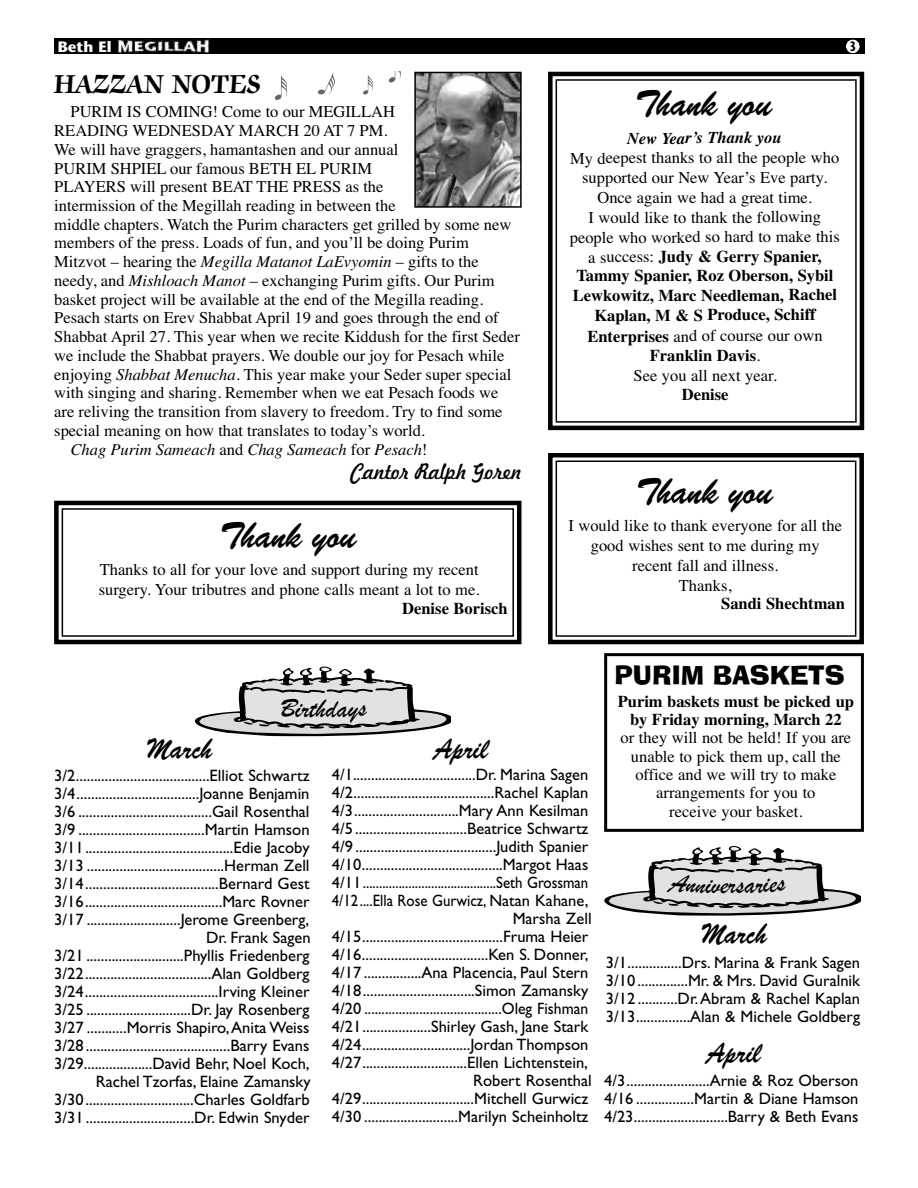
<style>
.page{position:relative;width:918px;height:1188px;background:#fff}
.page>*{position:absolute;margin:0;border:0;box-sizing:border-box;transform-origin:0 0}
.t1{font:36px "Brush Script BT";color:#000}
.t2{font:700 30px "Zapf Chancery";color:#000;scale:.9 1}
.t3{font:28.5px "Brush Script BT";color:#000;scale:.95 1}
.t4{font:27px "Brush Script";color:#000}
.t5{font:25.5px "Ad Lib BT";color:#000}
.t6{font:21px "Freehand 521 BT Regular C";letter-spacing:.005em;color:#000;scale:.95 1}
.t7{font:16.5px/18px "Gill Sans";color:#000;text-align:right}
.t8{font:16.5px/19.8px "Times";color:#000;text-align:center}
.t9{font:700 16.5px/18.3px "Times";color:#000;text-align:center}
.t10{font:italic 16.5px "Times";color:#000}
.t11{font:italic 700 16.5px "Times";color:#000}
.t12{font:700 15px "Stone Sans";color:#fff}
.t13{font:700 13.5px "Stone Sans";color:#000;scale:.7 1}
.s1{font-style:italic}
.s2{font-style:normal}
.s3{font-weight:700}
</style>
<div class="page">
<div style="left:54px;top:39px;width:810px;height:15px;background:#000"></div>
<img style="left:117px;top:40px;width:93px;height:13px">
<div style="left:846px;top:39px;width:14px;height:14px;background:#fff;border-radius:50%"></div>
<div style="left:845px;top:39px;width:16px;height:15px;border:2px solid #000;border-radius:50%"></div>
<img style="left:417px;top:75px;width:102px;height:130px">
<div style="left:414px;top:72px;width:108px;height:136px;border:2px solid #000"></div>
<svg style="left:275px;top:75px;width:13px;height:25px"></svg>
<svg style="left:388px;top:72px;width:13px;height:11px"></svg>
<svg style="left:318px;top:73px;width:17px;height:21px"></svg>
<svg style="left:363px;top:75px;width:10px;height:20px"></svg>
<div style="left:54px;top:501px;width:467px;height:143px;border:4px solid #000"></div>
<div style="left:62px;top:508px;width:452px;height:129px;border:2px solid #000"></div>
<div style="left:548px;top:453px;width:316px;height:191px;border:4px solid #000"></div>
<div style="left:556px;top:460px;width:300px;height:177px;border:2px solid #000"></div>
<div style="left:548px;top:72px;width:316px;height:358px;border:4px solid #000"></div>
<div style="left:556px;top:79px;width:301px;height:344px;border:2px solid #000"></div>
<div style="left:604px;top:653px;width:260px;height:179px;border:3px solid #000"></div>
<svg style="left:194px;top:666px;width:257px;height:70px"></svg>
<svg style="left:604px;top:846px;width:256px;height:70px"></svg>
<p class="t12" style="left:58px;top:40px;width:55px">Beth El</p>
<p class="t13" style="left:850px;top:41px;width:10px">3</p>
<h2 class="t2" style="left:54px;top:72px;width:231px">HAZZAN NOTES</h2>
<p class="t8" style="left:70px;top:103px;width:326px">PURIM IS COMING! Come to our MEGILLAH</p>
<p class="t8" style="left:54px;top:122px;width:335px">READING WEDNESDAY MARCH 20 AT 7 PM.</p>
<p class="t8" style="left:54px;top:141px;width:346px">We will have graggers, hamantashen and our annual</p>
<p class="t8" style="left:54px;top:160px;width:319px">PURIM SHPIEL our famous BETH EL PURIM</p>
<p class="t8" style="left:54px;top:178px;width:331px">PLAYERS will present BEAT THE PRESS as the</p>
<p class="t8" style="left:54px;top:197px;width:343px">intermission of the Megillah reading in between the</p>
<p class="t8" style="left:54px;top:216px;width:459px">middle chapters. Watch the Purim characters get grilled by some new</p>
<p class="t8" style="left:54px;top:235px;width:416px">members of the press. Loads of fun, and you’ll be doing Purim</p>
<p class="t8" style="left:54px;top:253px;width:426px">Mitzvot – hearing the <span class="s1">Megilla Matanot LaEvyomin</span> – gifts to the</p>
<p class="t8" style="left:54px;top:272px;width:442px">needy, and <span class="s1">Mishloach Manot</span> – exchanging Purim gifts. Our Purim</p>
<p class="t8" style="left:54px;top:291px;width:430px">basket project will be available at the end of the Megilla reading.</p>
<p class="t8" style="left:54px;top:310px;width:446px">Pesach starts on Erev Shabbat April 19 and goes through the end of</p>
<p class="t8" style="left:54px;top:328px;width:467px">Shabbat April 27. This year when we recite Kiddush for the first Seder</p>
<p class="t8" style="left:54px;top:347px;width:452px">we include the Shabbat prayers. We double our joy for Pesach while</p>
<p class="t8" style="left:54px;top:366px;width:459px">enjoying <span class="s1">Shabbat Menucha</span>. This year make your Seder super special</p>
<p class="t8" style="left:54px;top:385px;width:446px">with singing and sharing. Remember when we eat Pesach foods we</p>
<p class="t8" style="left:54px;top:403px;width:450px">are reliving the transition from slavery to freedom. Try to find some</p>
<p class="t8" style="left:54px;top:422px;width:372px">special meaning on how that translates to today’s world.</p>
<p class="t10" style="left:70px;top:443px;width:358px">Chag Purim Sameach <span class="s2">and</span> Chag Sameach <span class="s2">for</span> Pesach<span class="s2">!</span></p>
<p class="t6" style="left:351px;top:464px;width:181px">Cantor Ralph Goren</p>
<h1 class="t1" style="left:637px;top:91px;width:137px">Thank you</h1>
<p class="t11" style="left:627px;top:132px;width:156px">New Year’s Thank you</p>
<p class="t8" style="left:570px;top:149px;width:272px">My deepest thanks to all the people who supported our New Year’s Eve party.<br>Once again we had a great time.<br>I would like to thank the following people who worked so hard to make this a success: <span class="s3">Judy &amp; Gerry Spanier,<br>Tammy Spanier, Roz Oberson, Sybil<br>Lewkowitz, Marc Needleman, Rachel<br>Kaplan, M &amp; S Produce, Schiff<br>Enterprises</span> and of course our own<br><span class="s3">Franklin Davis</span>.<br>See you all next year.</p>
<p class="t9" style="left:682px;top:386px;width:48px">Denise</p>
<h1 class="t1" style="left:637px;top:478px;width:137px">Thank you</h1>
<p class="t8" style="left:568px;top:518px;width:275px">I would like to thank everyone for all the good wishes sent to me during my<br>recent fall and illness.<br>Thanks,</p>
<p class="t9" style="left:721px;top:596px;width:125px">Sandi Shechtman</p>
<h1 class="t1" style="left:221px;top:523px;width:137px">Thank you</h1>
<p class="t8" style="left:99px;top:562px;width:382px;text-align:left">Thanks to all for your love and support during my recent surgery. Your tributres and phone calls meant a lot to me.</p>
<p class="t9" style="left:402px;top:601px;width:107px">Denise Borisch</p>
<h3 class="t4" style="left:309px;top:693px;width:18px">th</h3>
<h3 class="t3" style="left:146px;top:738px;width:72px">March</h3>
<h3 class="t3" style="left:433px;top:738px;width:60px">April</h3>
<p class="t7" style="left:332px;top:768px;width:261px">4/1..................................Dr. Marina Sagen 4/2.......................................Rachel Kaplan 4/3.............................Mary Ann Kesilman 4/5...............................Beatrice Schwartz 4/9 .......................................Judith Spanier 4/10.......................................Margot Haas 4/11.........................................Seth Grossman 4/12....Ella Rose Gurwicz, Natan Kahane, Marsha Zell 4/15.......................................Fruma Heier 4/16...................................Ken S. Donner, 4/17 ................Ana Placencia, Paul Stern 4/18...............................Simon Zamansky 4/20 ........................................Oleg Fishman 4/21...................Shirley Gash, Jane Stark 4/24..............................Jordan Thompson 4/27.............................Ellen Lichtenstein, Robert Rosenthal 4/29...............................Mitchell Gurwicz 4/30 ..........................Marilyn Scheinholtz</p>
<p class="t7" style="left:54px;top:768px;width:258px">3/2.....................................Elliot Schwartz 3/4..................................Joanne Benjamin 3/6 .....................................Gail Rosenthal 3/9 ...................................Martin Hamson 3/11.........................................Edie Jacoby 3/13 ......................................Herman Zell 3/14.....................................Bernard Gest 3/16......................................Marc Rovner 3/17 ..........................Jerome Greenberg, Dr. Frank Sagen<br>3/21 ...........................Phyllis Friedenberg 3/22...................................Alan Goldberg 3/24.....................................Irving Kleiner 3/25 .............................Dr. Jay Rosenberg 3/27 ...........Morris Shapiro, Anita Weiss 3/28........................................Barry Evans 3/29...................David Behr, Noel Koch, Rachel Tzorfas, Elaine Zamansky 3/30..............................Charles Goldfarb 3/31..............................Dr. Edwin Snyder</p>
<h3 class="t5" style="left:614px;top:662px;width:232px">PURIM BASKETS</h3>
<p class="t9" style="left:618px;top:694px;width:238px">Purim baskets must be picked up by Friday morning, March 22</p>
<p class="t8" style="left:621px;top:730px;width:232px;line-height:18.3px">or they will not be held! If you are unable to pick them up, call the office and we will try to make arrangements for you to<br>receive your basket.</p>
<h3 class="t4" style="left:712px;top:869px;width:18px">ve</h3>
<h3 class="t3" style="left:700px;top:924px;width:72px">March</h3>
<p class="t7" style="left:606px;top:956px;width:256px;text-align:justify">3/1...............Drs. Marina &amp; Frank Sagen 3/10..............Mr. &amp; Mrs. David Guralnik 3/12 ...........Dr. Abram &amp; Rachel Kaplan 3/13...............Alan &amp; Michele Goldberg</p>
<h3 class="t3" style="left:706px;top:1043px;width:60px">April</h3>
<p class="t7" style="left:604px;top:1074px;width:256px;text-align:justify">4/3.......................Arnie &amp; Roz Oberson 4/16 ................Martin &amp; Diane Hamson 4/23..........................Barry &amp; Beth Evans</p>
</div>
